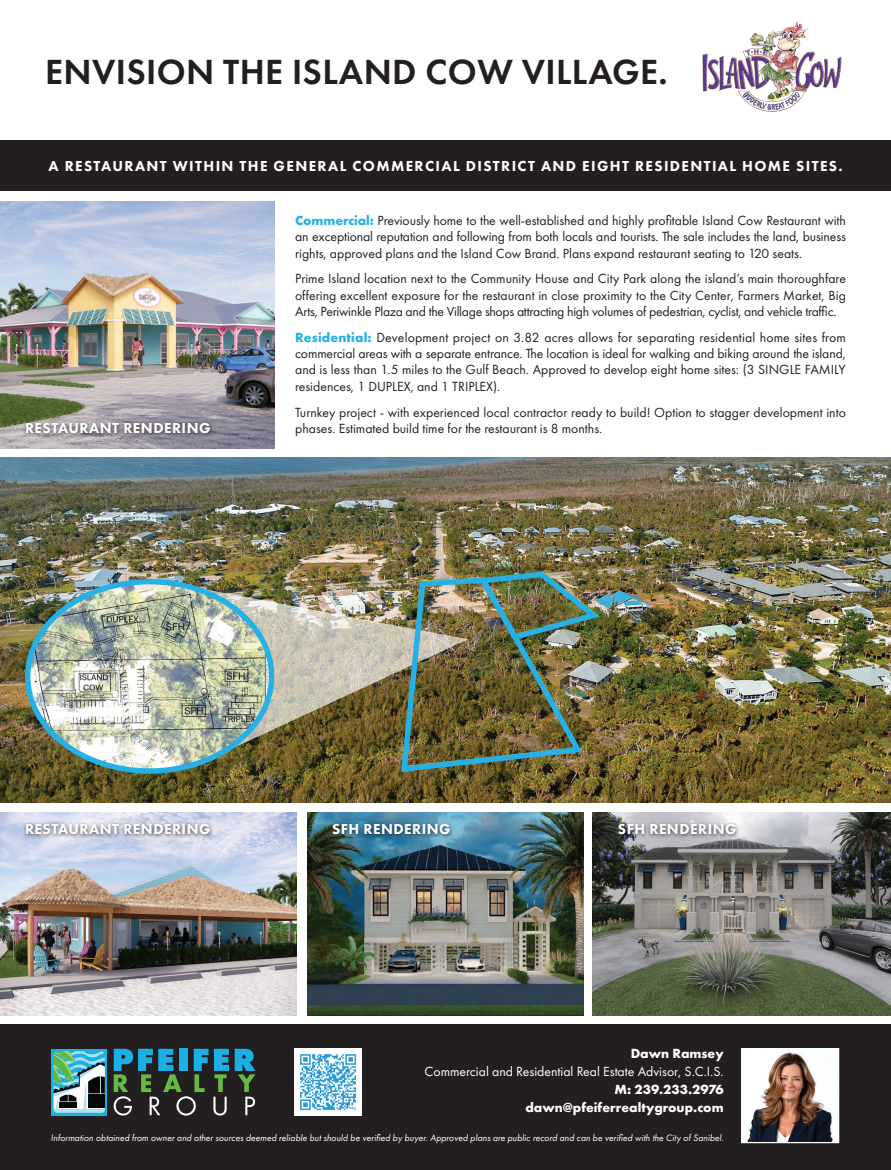
<style>
.page{position:relative;width:891px;height:1170px;background:#fff}
.page>*{position:absolute;margin:0;border:0;box-sizing:border-box;transform-origin:0 0}
.t1{font:600 36.25px "Futura PT";letter-spacing:.01em;color:#231f20}
.t2{font:800 15px "Futura PT";letter-spacing:.09em;color:#fff}
.t3{font:800 15px "Futura PT";letter-spacing:.03em;color:#fff}
.t4{font:13.75px/16.2px "Futura PT";color:#231f20;text-align:justify}
.t5{font:700 13.75px/18.1px "Futura PT";color:#fff;text-align:right}
.t6{font:13.75px "Futura PT";color:#fff}
.t7{font:italic 9.75px "Futura PT";color:#fff}
.s1{font-weight:700;color:#26b0e5}
</style>
<div class="page">
<div style="left:0;top:1024px;width:890px;height:146px;background:#231f20"></div>
<div style="left:0;top:140px;width:890px;height:51px;background:#231f20"></div>
<img style="left:0;top:813px;width:297px;height:202px">
<img style="left:307px;top:813px;width:276px;height:202px">
<img style="left:592px;top:813px;width:298px;height:202px">
<img style="left:0;top:457px;width:890px;height:346px">
<div style="left:23px;top:821px;width:192px;height:18px;background:#231f20;opacity:.75"></div>
<img style="left:295px;top:1049px;width:66px;height:66px">
<div style="left:51px;top:1049px;width:56px;height:67px;background:#1cafe3"></div>
<svg style="left:54px;top:1051px;width:51px;height:62px;background:#71a09c"></svg>
<svg style="left:114px;top:1049px;width:141px;height:67px"></svg>
<img style="left:0;top:201px;width:274px;height:247px">
<img style="left:702px;top:22px;width:140px;height:90px">
<div style="left:330px;top:821px;width:124px;height:18px;background:#231f20;opacity:.75"></div>
<div style="left:615px;top:821px;width:125px;height:18px;background:#231f20;opacity:.75"></div>
<div style="left:23px;top:420px;width:192px;height:18px;background:#231f20;opacity:.75"></div>
<img style="left:271px;top:585px;width:127px;height:178px">
<img style="left:398px;top:569px;width:203px;height:206px">
<img style="left:28px;top:582px;width:243px;height:187px">
<div style="left:25px;top:579px;width:249px;height:195px;border:5px solid #26b0e5;border-radius:50%"></div>
<img style="left:742px;top:1050px;width:94px;height:91px">
<div style="left:740px;top:1048px;width:98px;height:95px;border:1px solid #fff"></div>
<h1 class="t1" style="left:45px;top:49px;width:623px">ENVISION THE ISLAND COW VILLAGE.</h1>
<p class="t2" style="left:48px;top:156px;width:795px">A RESTAURANT WITHIN THE GENERAL COMMERCIAL DISTRICT AND EIGHT RESIDENTIAL HOME SITES.</p>
<p class="t3" style="left:25px;top:419px;width:187px">RESTAURANT RENDERING</p>
<p class="t4" style="left:295px;top:212px;width:552px"><span class="s1">Commercial:</span> Previously home to the well-established and highly profitable Island Cow Restaurant with an exceptional reputation and following from both locals and tourists. The sale includes the land, business rights, approved plans and the Island Cow Brand. Plans expand restaurant seating to 120 seats.</p>
<p class="t4" style="left:295px;top:271px;width:552px">Prime Island location next to the Community House and City Park along the island’s main thoroughfare offering excellent exposure for the restaurant in close proximity to the City Center, Farmers Market, Big Arts, Periwinkle Plaza and the Village shops attracting high volumes of pedestrian, cyclist, and vehicle traffic.</p>
<p class="t4" style="left:295px;top:329px;width:552px"><span class="s1">Residential:</span> Development project on 3.82 acres allows for separating residential home sites from commercial areas with a separate entrance. The location is ideal for walking and biking around the island, and is less than 1.5 miles to the Gulf Beach. Approved to develop eight home sites: (3 SINGLE FAMILY residences, 1 DUPLEX, and 1 TRIPLEX).</p>
<p class="t4" style="left:295px;top:404px;width:552px">Turnkey project - with experienced local contractor ready to build! Option to stagger development into phases. Estimated build time for the restaurant is 8 months.</p>
<p class="t3" style="left:25px;top:820px;width:187px">RESTAURANT RENDERING</p>
<p class="t3" style="left:332px;top:820px;width:120px">SFH RENDERING</p>
<p class="t3" style="left:617px;top:820px;width:120px">SFH RENDERING</p>
<p class="t5" style="left:630px;top:1044px;width:94px">Dawn Ramsey</p>
<p class="t6" style="left:424px;top:1063px;width:300px">Commercial and Residential Real Estate Advisor, S.C.I.S.</p>
<p class="t5" style="left:525px;top:1080px;width:200px">M: 239.233.2976 dawn@pfeiferrealtygroup.com</p>
<p class="t7" style="left:51px;top:1132px;width:674px">Information obtained from owner and other sources deemed reliable but should be verified by buyer. Approved plans are public record and can be verified with the City of Sanibel.</p>
</div>
